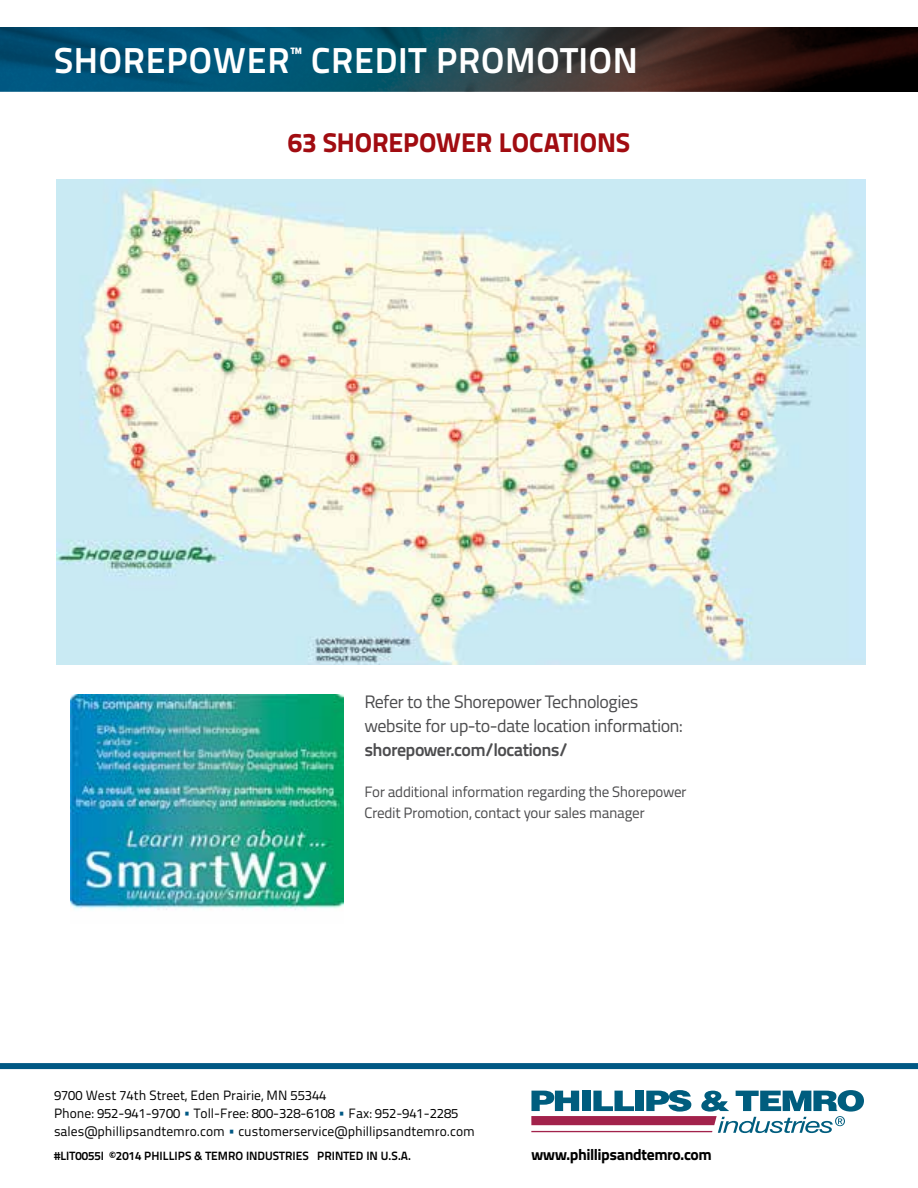
<style>
.page{position:relative;width:918px;height:1188px;background:#fff}
.page>*{position:absolute;margin:0;border:0;box-sizing:border-box;transform-origin:0 0}
.t1{font:700 36px "Titillium Text 22 L";letter-spacing:.02em;color:#fff}
.t2{font:800 27px "Titillium Text 22 L";letter-spacing:-.005em;color:#a10c11}
.t3{font:18px/24px "Titillium Text 22 L";letter-spacing:-.035em;color:#4d4d4f}
.t4{font:700 18px "Titillium Text 22 L";letter-spacing:-.035em;color:#4d4d4f}
.t5{font:800 15.75px "Titillium Text 22 L";letter-spacing:-.025em;color:#000}
.t6{font:15px/21px "Titillium Text 22 L";letter-spacing:-.025em;color:#4d4d4f}
.t7{font:13.5px/18px "Titillium Text 22 L";color:#000}
.t8{font:700 12px "Titillium Text 22 L";color:#000}
.s1{color:#005884}
</style>
<div class="page">
<img style="left:70px;top:694px;width:273px;height:216px">
<svg style="left:531px;top:1090px;width:333px;height:43px"></svg>
<hr style="left:531px;top:1131px;width:181px;height:1px;background:#a2224b">
<div style="left:0;top:1063px;width:918px;height:6px;background:#005884"></div>
<img style="left:0;top:27px;width:918px;height:65px">
<img style="left:56px;top:180px;width:810px;height:484px">
<h1 class="t1" style="left:54px;top:32px;width:586px">SHOREPOWER<sup>™</sup> CREDIT PROMOTION</h1>
<h2 class="t2" style="left:288px;top:122px;width:344px">63 SHOREPOWER LOCATIONS</h2>
<h3 class="t3" style="left:364px;top:689px;width:319px">Refer to the Shorepower Technologies website for up-to-date location information:</h3>
<h3 class="t4" style="left:364px;top:736px;width:205px">shorepower.com/locations/</h3>
<p class="t6" style="left:364px;top:781px;width:324px">For additional information regarding the Shorepower<br>Credit Promotion, contact your sales manager</p>
<p class="t7" style="left:54px;top:1086px;width:422px">9700 West 74th Street, Eden Prairie, MN 55344<br>Phone: 952-941-9700 <span class="s1">•</span> Toll-Free: 800-328-6108 <span class="s1">•</span> Fax: 952-941-2285 sales@phillipsandtemro.com <span class="s1">•</span> customerservice@phillipsandtemro.com</p>
<p class="t8" style="left:54px;top:1147px;width:359px">#LIT0055I ©2014 PHILLIPS &amp; TEMRO INDUSTRIES PRINTED IN U.S.A.</p>
<p class="t5" style="left:531px;top:1142px;width:182px">www.phillipsandtemro.com</p>
</div>
